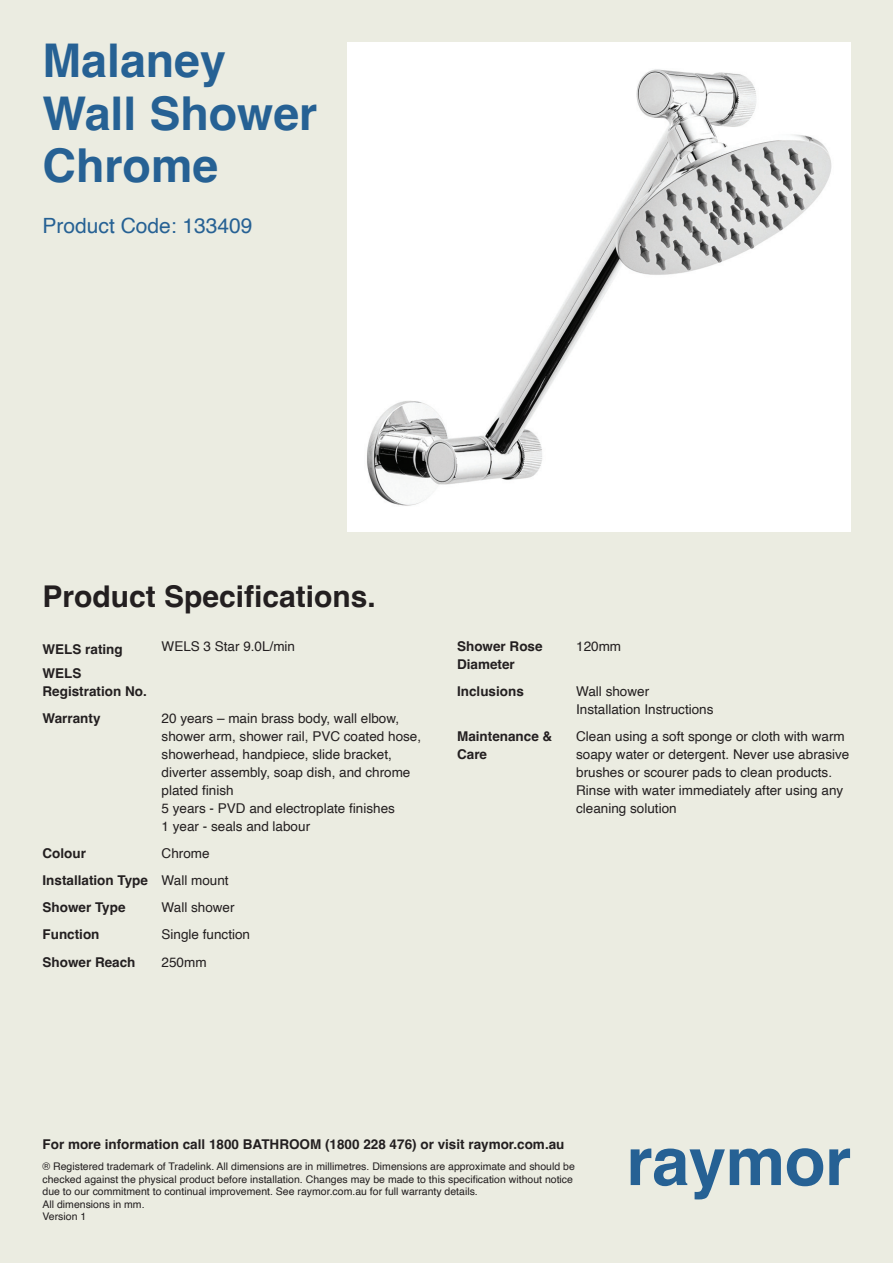
<style>
.page{position:relative;width:893px;height:1263px;background:#ebece1}
.page>*{position:absolute;margin:0;border:0;box-sizing:border-box;transform-origin:0 0}
.t1{font:700 46.5px/52.5px "Helvetica";color:#266194}
.t2{font:700 30px "Helvetica";color:#231f20}
.t3{font:21px "Helvetica";color:#266194}
.t4{font:13.5px/18px "Helvetica";color:#231f20}
.t5{font:700 13.5px/18px "Helvetica";color:#231f20}
.t6{font:10.5px/12.6px "Helvetica";color:#231f20}
.s1{font-weight:400}
</style>
<div class="page">
<svg style="left:631px;top:1148px;width:150px;height:51px"></svg>
<svg style="left:787px;top:1148px;width:36px;height:38px"></svg>
<svg style="left:829px;top:1148px;width:21px;height:37px"></svg>
<div style="left:347px;top:43px;width:503px;height:489px;background:#fff"></div>
<img style="left:367px;top:69px;width:465px;height:437px">
<h1 class="t1" style="left:43px;top:40px;width:276px">Malaney<br>Wall Shower<br>Chrome</h1>
<h3 class="t3" style="left:43px;top:209px;width:212px">Product Code: 133409</h3>
<h2 class="t2" style="left:43px;top:578px;width:335px">Product Specifications.</h2>
<p class="t5" style="left:43px;top:641px;width:82px">WELS rating</p>
<p class="t4" style="left:162px;top:637px;width:135px">WELS 3 Star 9.0L/min</p>
<p class="t5" style="left:43px;top:665px;width:106px">WELS<br>Registration No.</p>
<p class="t5" style="left:43px;top:711px;width:60px">Warranty</p>
<p class="t4" style="left:162px;top:709px;width:261px">20 years – main brass body, wall elbow, shower arm, shower rail, PVC coated hose, showerhead, handpiece, slide bracket, diverter assembly, soap dish, and chrome plated finish<br>5 years - PVD and electroplate finishes<br>1 year - seals and labour</p>
<p class="t5" style="left:43px;top:846px;width:45px">Colour</p>
<p class="t5" style="left:43px;top:841px;width:188px;line-height:27.2px;text-indent:119px"><span class="s1">Chrome<br></span>Installation Type <span class="s1">Wall mount<br></span>Shower Type</p>
<p class="t4" style="left:162px;top:899px;width:75px">Wall shower</p>
<p class="t5" style="left:43px;top:927px;width:58px">Function</p>
<p class="t4" style="left:162px;top:926px;width:90px">Single function</p>
<p class="t5" style="left:43px;top:954px;width:95px">Shower Reach</p>
<p class="t4" style="left:162px;top:953px;width:47px">250mm</p>
<p class="t5" style="left:457px;top:638px;width:87px">Shower Rose<br>Diameter</p>
<p class="t4" style="left:576px;top:637px;width:47px">120mm</p>
<p class="t5" style="left:457px;top:683px;width:68px">Inclusions</p>
<p class="t4" style="left:576px;top:682px;width:139px">Wall shower<br>Installation Instructions</p>
<p class="t5" style="left:457px;top:729px;width:97px">Maintenance &amp;<br>Care</p>
<p class="t4" style="left:576px;top:727px;width:275px">Clean using a soft sponge or cloth with warm soapy water or detergent. Never use abrasive brushes or scourer pads to clean products.<br>Rinse with water immediately after using any cleaning solution</p>
<p class="t5" style="left:43px;top:1137px;width:523px">For more information call 1800 BATHROOM (1800 228 476) or visit raymor.com.au</p>
<p class="t6" style="left:43px;top:1160px;width:534px">® Registered trademark of Tradelink. All dimensions are in millimetres. Dimensions are approximate and should be checked against the physical product before installation. Changes may be made to this specification without notice due to our commitment to continual improvement. See raymor.com.au for full warranty details.<br>All dimensions in mm.<br>Version 1</p>
</div>
